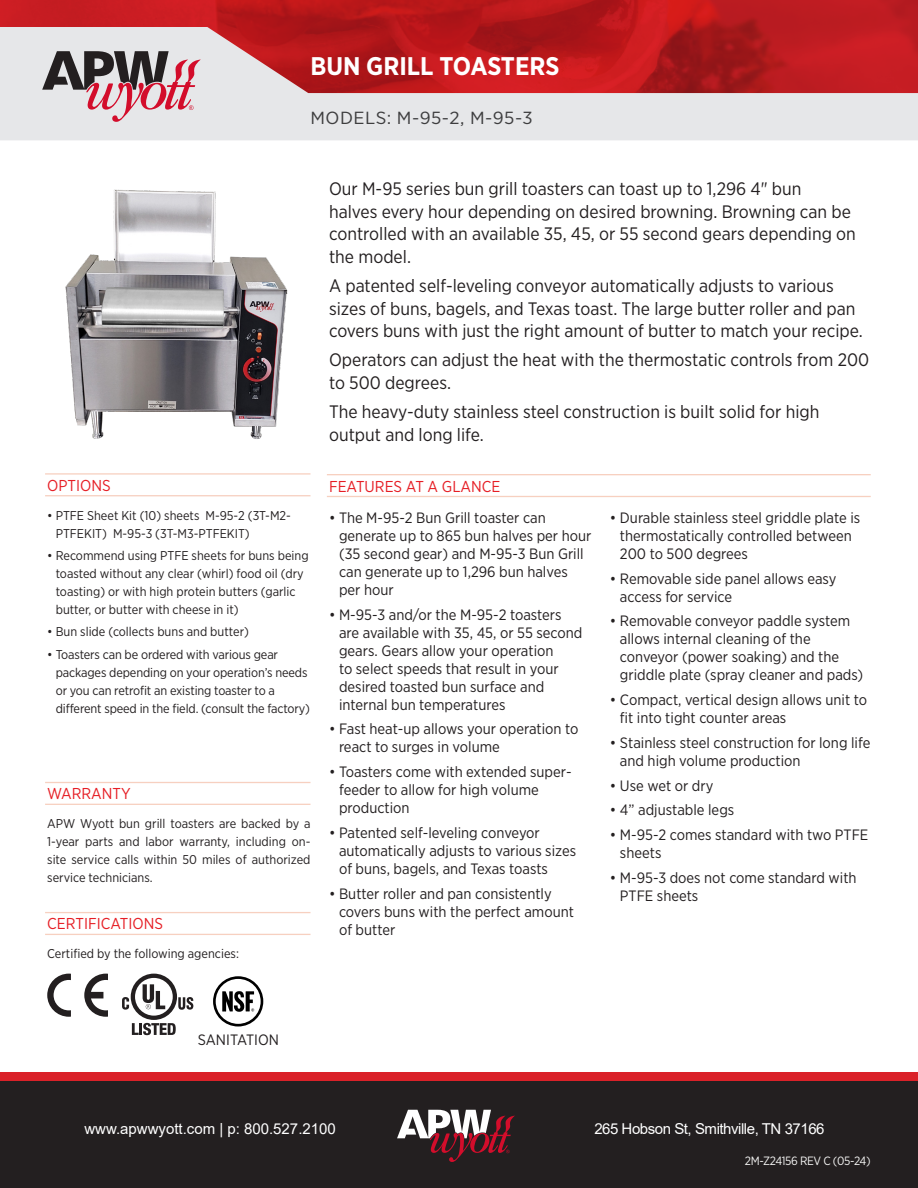
<style>
.page{position:relative;width:918px;height:1188px;background:#fff}
.page>*{position:absolute;margin:0;border:0;box-sizing:border-box;transform-origin:0 0}
.Product_Name{font:700 25.5px "Gotham Narrow";color:#fff}
.Body_copy{font:18px/22.5px "Gotham Narrow";color:#231f20}
.Model_Number{font:17.55px "Gotham Narrow";letter-spacing:.025em;color:#3e3e3f;scale:1.11 1}
.Sub_Head_With_Lines{font:15.75px "Gotham Narrow";color:#e61e25}
.Feature_Copy_Cond{font:15px/18px "Gotham Narrow";color:#231f20}
.t1{font:15px "Arial";color:#fff}
.t2{font:15px "Arial";letter-spacing:-.03em;color:#fff}
.Specification_Copy{font:12.75px/18px "Gotham Narrow";color:#231f20}
.t3{font:12px "Gotham Narrow";letter-spacing:-.03em;color:#f3f3f2}
</style>
<div class="page">
<hr style="left:327px;top:474px;width:544px;height:1px;background:#f7d0c0">
<hr style="left:327px;top:496px;width:544px;height:1px;background:#f7d0c0">
<div style="left:0;top:1072px;width:918px;height:76px;background:#da2128"></div>
<div style="left:0;top:1082px;width:918px;height:106px;background:#231f20"></div>
<svg style="left:397px;top:1110px;width:118px;height:52px"></svg>
<hr style="left:45px;top:782px;width:266px;height:1px;background:#f7d0c0">
<hr style="left:45px;top:804px;width:266px;height:1px;background:#f7d0c0">
<hr style="left:45px;top:495px;width:266px;height:1px;background:#f7d0c0">
<img style="left:0;top:0;width:918px;height:27px">
<svg style="left:0;top:27px;width:918px;height:113px;background:#d08689"></svg>
<svg style="left:42px;top:51px;width:159px;height:71px;background:#b59ba0"></svg>
<hr style="left:45px;top:912px;width:266px;height:1px;background:#f7d0c0">
<hr style="left:45px;top:934px;width:266px;height:1px;background:#f7d0c0">
<img style="left:45px;top:189px;width:292px;height:287px">
<svg style="left:214px;top:977px;width:48px;height:49px"></svg>
<div style="left:213px;top:976px;width:50px;height:51px;border:3px solid #000;border-radius:50%"></div>
<svg style="left:122px;top:974px;width:71px;height:61px"></svg>
<svg style="left:47px;top:974px;width:24px;height:43px"></svg>
<svg style="left:84px;top:974px;width:24px;height:43px"></svg>
<p class="Product_Name" style="left:310px;top:50px;width:251px">BUN GRILL TOASTERS</p>
<p class="Model_Number" style="left:310px;top:107px;width:202px">MODELS: M-95-2, M-95-3</p>
<p class="Sub_Head_With_Lines" style="left:47px;top:475px;width:65px">OPTIONS</p>
<p class="Specification_Copy" style="left:56px;top:506px;width:237px;text-indent:-8px">• PTFE Sheet Kit (10) sheets M-95-2 (3T-M2-<br>PTFEKIT) M-95-3 (3T-M3-PTFEKIT)</p>
<p class="Specification_Copy" style="left:56px;top:546px;width:254px;text-indent:-8px">• Recommend using PTFE sheets for buns being toasted without any clear (whirl) food oil (dry toasting) or with high protein butters (garlic butter, or butter with cheese in it)</p>
<p class="Specification_Copy" style="left:47px;top:622px;width:203px">• Bun slide (collects buns and butter)</p>
<p class="Specification_Copy" style="left:56px;top:645px;width:256px;text-indent:-8px">• Toasters can be ordered with various gear packages depending on your operation’s needs or you can retrofit an existing toaster to a different speed in the field. (consult the factory)</p>
<p class="Sub_Head_With_Lines" style="left:47px;top:784px;width:85px">WARRANTY</p>
<p class="Specification_Copy" style="left:47px;top:814px;width:265px;text-align:justify">APW Wyott bun grill toasters are backed by a 1-year parts and labor warranty, including on&shy;site service calls within 50 miles of authorized service technicians.</p>
<p class="Sub_Head_With_Lines" style="left:47px;top:914px;width:117px">CERTIFICATIONS</p>
<p class="Specification_Copy" style="left:47px;top:944px;width:193px">Certified by the following agencies:</p>
<p class="Body_copy" style="left:329px;top:177px;width:528px">Our M-95 series bun grill toasters can toast up to 1,296 4" bun<br>halves every hour depending on desired browning. Browning can be controlled with an available 35, 45, or 55 second gears depending on the model.</p>
<p class="Body_copy" style="left:329px;top:274px;width:535px">A patented self-leveling conveyor automatically adjusts to various sizes of buns, bagels, and Texas toast. The large butter roller and pan covers buns with just the right amount of butter to match your recipe.</p>
<p class="Body_copy" style="left:329px;top:348px;width:542px">Operators can adjust the heat with the thermostatic controls from 200 to 500 degrees.</p>
<p class="Body_copy" style="left:329px;top:400px;width:492px">The heavy-duty stainless steel construction is built solid for high output and long life.</p>
<p class="Sub_Head_With_Lines" style="left:329px;top:476px;width:173px">FEATURES AT A GLANCE</p>
<p class="Feature_Copy_Cond" style="left:339px;top:508px;width:254px;text-indent:-10px">• The M-95-2 Bun Grill toaster can generate up to 865 bun halves per hour (35 second gear) and M-95-3 Bun Grill can generate up to 1,296 bun halves per hour</p>
<p class="Feature_Copy_Cond" style="left:339px;top:605px;width:245px;text-indent:-10px">• M-95-3 and/or the M-95-2 toasters are available with 35, 45, or 55 second gears. Gears allow your operation<br>to select speeds that result in your desired toasted bun surface and internal bun temperatures</p>
<p class="Feature_Copy_Cond" style="left:339px;top:720px;width:241px;text-indent:-10px">• Fast heat-up allows your operation to react to surges in volume</p>
<p class="Feature_Copy_Cond" style="left:339px;top:763px;width:234px;text-indent:-10px">• Toasters come with extended super&shy;feeder to allow for high volume production</p>
<p class="Feature_Copy_Cond" style="left:339px;top:823px;width:239px;text-indent:-10px">• Patented self-leveling conveyor automatically adjusts to various sizes of buns, bagels, and Texas toasts</p>
<p class="Feature_Copy_Cond" style="left:339px;top:884px;width:236px;text-indent:-10px">• Butter roller and pan consistently covers buns with the perfect amount of butter</p>
<p class="Feature_Copy_Cond" style="left:620px;top:508px;width:242px;text-indent:-10px">• Durable stainless steel griddle plate is thermostatically controlled between<br>200 to 500 degrees</p>
<p class="Feature_Copy_Cond" style="left:620px;top:569px;width:218px;text-indent:-10px">• Removable side panel allows easy access for service</p>
<p class="Feature_Copy_Cond" style="left:620px;top:612px;width:245px;text-indent:-10px">• Removable conveyor paddle system allows internal cleaning of the conveyor (power soaking) and the griddle plate (spray cleaner and pads)</p>
<p class="Feature_Copy_Cond" style="left:620px;top:691px;width:249px;text-indent:-10px">• Compact, vertical design allows unit to fit into tight counter areas</p>
<p class="Feature_Copy_Cond" style="left:620px;top:733px;width:252px;text-indent:-10px">• Stainless steel construction for long life and high volume production</p>
<p class="Feature_Copy_Cond" style="left:610px;top:776px;width:105px">• Use wet or dry</p>
<p class="Feature_Copy_Cond" style="left:610px;top:801px;width:126px">• 4” adjustable legs</p>
<p class="Feature_Copy_Cond" style="left:620px;top:826px;width:250px;text-indent:-10px">• M-95-2 comes standard with two PTFE sheets</p>
<p class="Feature_Copy_Cond" style="left:620px;top:868px;width:238px;text-indent:-10px">• M-95-3 does not come standard with<br>PTFE sheets</p>
<p class="Feature_Copy_Cond" style="left:198px;top:1030px;width:83px">SANITATION</p>
<p class="t1" style="left:84px;top:1118px;width:253px">www.apwwyott.com | p: 800.527.2100</p>
<p class="t2" style="left:594px;top:1118px;width:232px">265 Hobson St, Smithville, TN 37166</p>
<p class="t3" style="left:745px;top:1154px;width:127px">2M-Z24156 REV C (05-24)</p>
</div>
